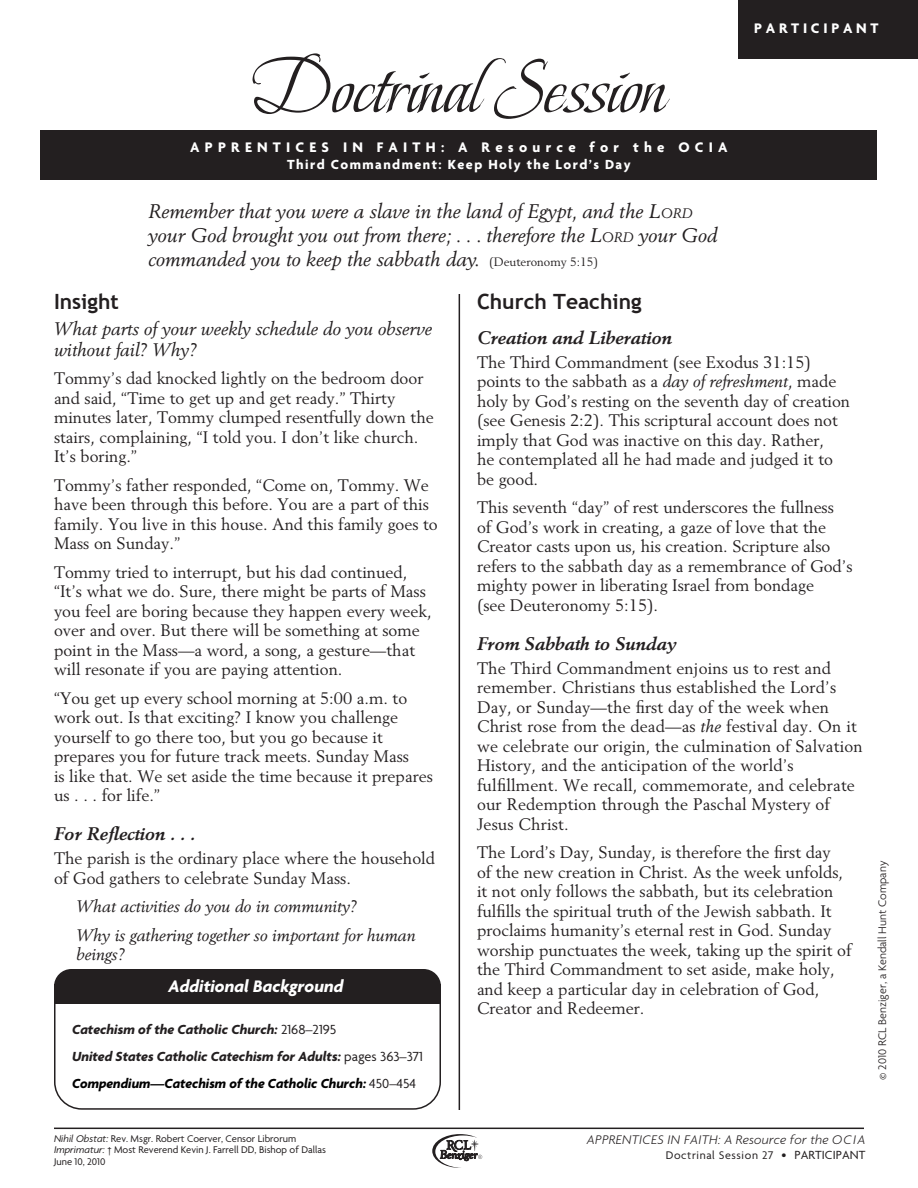
<style>
.page{position:relative;width:918px;height:1188px;background:#fff}
.page>*{position:absolute;margin:0;border:0;box-sizing:border-box;transform-origin:0 0}
.t1{font:78px "Beau Rivage";color:#231f20}
.RCIA_HeadA{font:700 21px "Trebuchet MS";color:#231f20}
.RCIA_Intro_quote{font:italic 19.5px/24px "Berling LT Std";color:#231f20}
.RCIA_headB{font:italic 18px/21px "Berling LT Std";color:#231f20}
.RCIA_headB-2{font:italic 700 18px "Berling LT Std";color:#231f20}
.t2{font:italic 700 18px "Agenda";color:#fff}
.RCIA_text{font:16.5px/19.5px "Berling LT Std";color:#231f20}
.RCIA_TextIndented{font:italic 16.5px/19.5px "Berling LT Std";color:#231f20}
.t3{font:700 15px "Agenda";letter-spacing:.35em;color:#fff}
.t4{font:700 15px "Agenda";letter-spacing:.25em;color:#fff}
.t5{font:italic 700 14.25px "Agenda";color:#231f20}
.t6{font:italic 700 14.25px "Agenda";color:#000}
.t7{font:700 14.25px "Agenda";letter-spacing:.1em;color:#fff}
.t8{font:italic 300 13.5px "Agenda";letter-spacing:.025em;color:#231f20}
.t9{font:300 12px "Agenda";color:#231f20}
.t10{font:12px "Agenda";letter-spacing:.05em;color:#231f20}
.Bottom_rule{font:10.5px/11.2px "Agenda";color:#231f20}
.s1{font-size:13.65px}
.s2{font-style:normal;font-size:12px}
.s3{font-weight:400;font-style:normal}
.s4{font-weight:400;font-style:normal;color:#231f20}
.s5{font-style:italic}
.s6{font-size:13.5px}
.s7{font-size:12.75px}
</style>
<div class="page">
<div style="left:738px;top:0;width:180px;height:58px;background:#231f20"></div>
<div style="left:40px;top:130px;width:838px;height:50px;background:#231f20"></div>
<hr style="left:459px;top:294px;width:1px;height:816px;background:#231f20">
<div style="left:54px;top:970px;width:387px;height:140px;border:2px solid #231f20;border-radius:27px"></div>
<div style="left:54px;top:969px;width:387px;height:35px;background:#231f20;border-radius:17px"></div>
<div style="left:54px;top:984px;width:387px;height:20px;background:#231f20"></div>
<svg style="left:432px;top:1134px;width:50px;height:34px"></svg>
<hr style="left:54px;top:1128px;width:810px;height:1px;background:#231f20">
<p class="t1" style="left:252px;top:25px;width:415px">Doctrinal Session</p>
<p class="t3" style="left:190px;top:139px;width:539px">APPRENTICES IN FAITH: A Resource for the OCIA</p>
<p class="t7" style="left:287px;top:157px;width:345px">Third Commandment: Keep Holy the Lord’s Day</p>
<p class="RCIA_Intro_quote" style="left:148px;top:199px;width:571px">Remember that you were a slave in the land of Egypt, and the L<span class="s1">ORD </span>your God brought you out from there; . . . therefore the L<span class="s1">ORD</span> your God commanded you to keep the sabbath day. <span class="s2">(Deuteronomy 5:15)</span></p>
<p class="t4" style="left:754px;top:20px;width:126px">PARTICIPANT</p>
<p class="RCIA_HeadA" style="left:54px;top:289px;width:66px">Insight</p>
<p class="RCIA_headB" style="left:54px;top:318px;width:380px">What parts of your weekly schedule do you observe without fail? Why?</p>
<p class="RCIA_text" style="left:54px;top:369px;width:381px">Tommy’s dad knocked lightly on the bedroom door and said, “Time to get up and get ready.” Thirty minutes later, Tommy clumped resentfully down the stairs, complaining, “I told you. I don’t like church.<br>It’s boring.”</p>
<p class="RCIA_text" style="left:54px;top:475px;width:385px">Tommy’s father responded, “Come on, Tommy. We have been through this before. You are a part of this family. You live in this house. And this family goes to Mass on Sunday.”</p>
<p class="RCIA_text" style="left:54px;top:562px;width:379px">Tommy tried to interrupt, but his dad continued, “It’s what we do. Sure, there might be parts of Mass you feel are boring because they happen every week, over and over. But there will be something at some point in the Mass—a word, a song, a gesture—that will resonate if you are paying attention.</p>
<p class="RCIA_text" style="left:54px;top:688px;width:380px">“You get up every school morning at 5:00 a.m. to work out. Is that exciting? I know you challenge yourself to go there too, but you go because it prepares you for future track meets. Sunday Mass<br>is like that. We set aside the time because it prepares us . . . for life.”</p>
<p class="RCIA_headB-2" style="left:54px;top:823px;width:143px">For Reflection . . .</p>
<p class="RCIA_text" style="left:54px;top:849px;width:383px">The parish is the ordinary place where the household of God gathers to celebrate Sunday Mass.</p>
<p class="RCIA_TextIndented" style="left:76px;top:897px;width:282px">What activities do you do in community?</p>
<p class="RCIA_TextIndented" style="left:76px;top:925px;width:341px">Why is gathering together so important for human beings?</p>
<p class="t2" style="left:169px;top:976px;width:177px">Additional Background</p>
<p class="t5" style="left:72px;top:1022px;width:266px">Catechism of the Catholic Church: <span class="s3">2168–2195</span></p>
<p class="t5" style="left:72px;top:1049px;width:353px">United States Catholic Catechism for Adults: <span class="s3">pages 363–371</span></p>
<p class="t6" style="left:72px;top:1076px;width:346px">Compendium—Catechism of the Catholic Church: <span class="s4">450–454</span></p>
<p class="RCIA_HeadA" style="left:477px;top:289px;width:166px">Church Teaching</p>
<p class="RCIA_headB-2" style="left:477px;top:327px;width:196px">Creation and Liberation</p>
<p class="RCIA_text" style="left:477px;top:352px;width:375px">The Third Commandment (see Exodus 31:15) points to the sabbath as a <span class="s5">day of refreshment</span>, made holy by God’s resting on the seventh day of creation (see Genesis 2:2). This scriptural account does not imply that God was inactive on this day. Rather,<br>he contemplated all he had made and judged it to be good.</p>
<p class="RCIA_text" style="left:477px;top:498px;width:377px">This seventh “day” of rest underscores the fullness<br>of God’s work in creating, a gaze of love that the Creator casts upon us, his creation. Scripture also refers to the sabbath day as a remembrance of God’s mighty power in liberating Israel from bondage<br>(see Deuteronomy 5:15).</p>
<p class="RCIA_headB-2" style="left:477px;top:633px;width:201px">From Sabbath to Sunday</p>
<p class="RCIA_text" style="left:477px;top:658px;width:387px">The Third Commandment enjoins us to rest and remember. Christians thus established the Lord’s Day, or Sunday—the first day of the week when Christ rose from the dead—as <span class="s5">the</span> festival day. On it we celebrate our origin, the culmination of Salvation History, and the anticipation of the world’s fulfillment. We recall, commemorate, and celebrate our Redemption through the Paschal Mystery of Jesus Christ.</p>
<p class="RCIA_text" style="left:477px;top:843px;width:376px">The Lord’s Day, Sunday, is therefore the first day<br>of the new creation in Christ. As the week unfolds, it not only follows the sabbath, but its celebration fulfills the spiritual truth of the Jewish sabbath. It proclaims humanity’s eternal rest in God. Sunday worship punctuates the week, taking up the spirit of the Third Commandment to set aside, make holy, and keep a particular day in celebration of God, Creator and Redeemer.</p>
<p class="t9" style="left:876px;top:1080px;width:221px;rotate:-90deg">© 2010 RCL Benziger, a Kendall Hunt Company</p>
<p class="Bottom_rule" style="left:54px;top:1134px;width:273px"><span class="s5">Nihil Obstat:</span> Rev. Msgr. Robert Coerver, Censor Librorum<br><span class="s5">Imprimatur:</span> † Most Reverend Kevin J. Farrell DD, Bishop of Dallas<br>June 10, 2010</p>
<p class="t8" style="left:587px;top:1132px;width:280px">APPRENTICES IN FAITH: A Resource for the OCIA</p>
<p class="t10" style="left:666px;top:1149px;width:201px">Doctrinal Session 27 <span class="s6">•</span> <span class="s7">PARTICIPANT</span></p>
</div>
